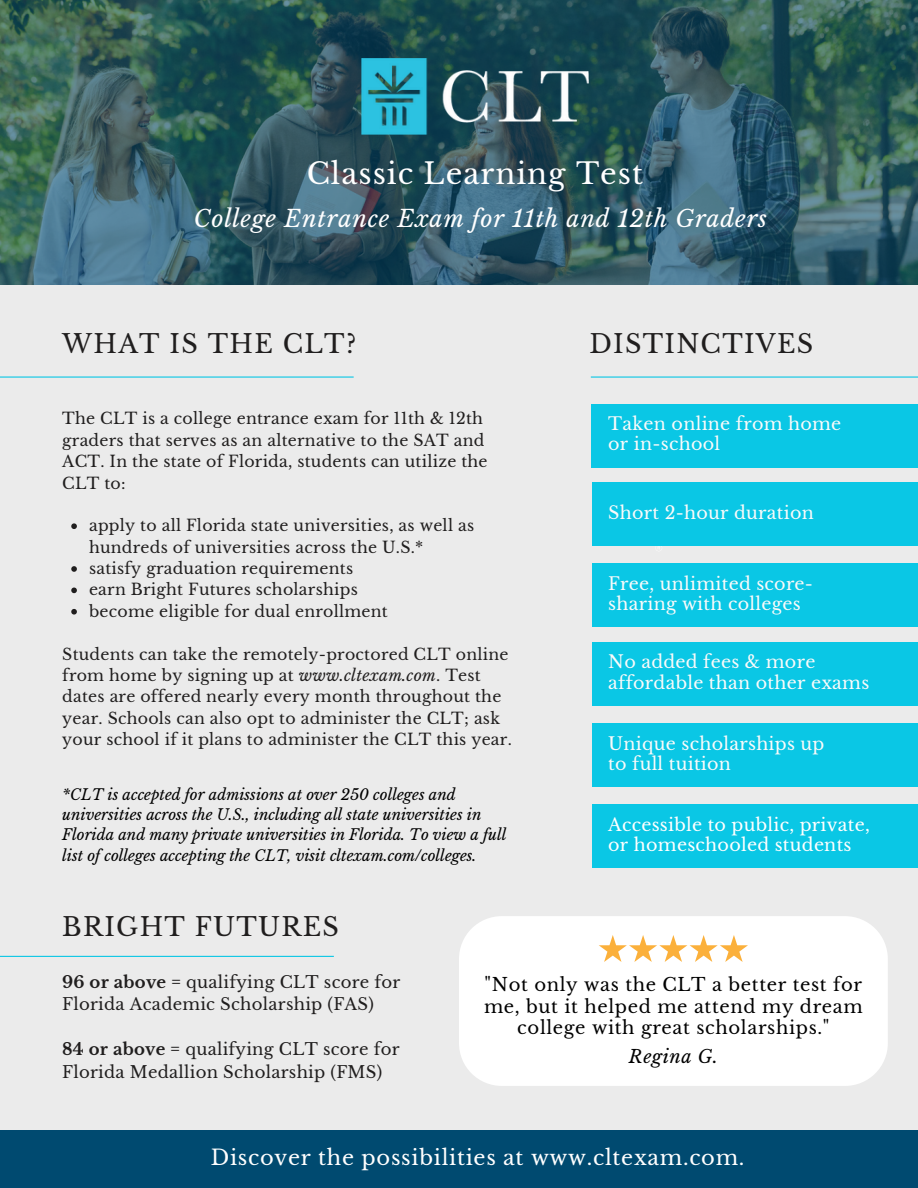
<style>
.page{position:relative;width:918px;height:1188px;background:#ebebeb}
.page>*{position:absolute;margin:0;border:0;box-sizing:border-box;transform-origin:0 0}
.t1{font:29.1px "Libre Baskerville";letter-spacing:.035em;color:#fff}
.t2{font:25.5px "Libre Baskerville";letter-spacing:.05em;color:#201e1e}
.t3{font:italic 23.25px "Libre Baskerville";letter-spacing:.035em;color:#fff}
.t4{font:21px "Libre Baskerville";letter-spacing:.035em;color:#fff}
.t5{font:18px/21.5px "Libre Baskerville";letter-spacing:.035em;color:#000;text-align:center}
.t6{font:italic 18px "Libre Baskerville";letter-spacing:.035em;color:#000}
.t7{font:17.55px/20.2px "Libre Baskerville";letter-spacing:.015em;color:#fafafa}
.t8{font:17.55px/20.2px "Libre Baskerville";letter-spacing:.015em;color:#fff}
.t9{font:16.5px/22.5px "Libre Baskerville";letter-spacing:.015em;color:#201e1e}
.t10{font:15.75px/21.3px "Libre Baskerville";letter-spacing:.015em;color:#201e1e}
.t11{font:italic 15px/20.2px "Libre Baskerville";color:#000}
.s1{font-style:italic}
.s2{font-weight:700}
</style>
<div class="page">
<div style="left:0;top:1130px;width:918px;height:58px;background:#004a70"></div>
<img style="left:0;top:0;width:918px;height:285px">
<img style="left:361px;top:59px;width:227px;height:75px">
<hr style="left:0;top:376px;width:354px;height:2px;background:#0ac7e5">
<div style="left:591px;top:404px;width:327px;height:63px;background:#0ac7e5"></div>
<hr style="left:591px;top:376px;width:327px;height:2px;background:#0ac7e5">
<svg style="left:71px;top:523px;width:6px;height:6px"></svg>
<svg style="left:71px;top:566px;width:6px;height:6px"></svg>
<svg style="left:71px;top:588px;width:6px;height:5px"></svg>
<svg style="left:71px;top:609px;width:6px;height:6px"></svg>
<div style="left:592px;top:643px;width:326px;height:63px;background:#0ac7e5"></div>
<div style="left:592px;top:483px;width:326px;height:63px;background:#0ac7e5"></div>
<div style="left:459px;top:916px;width:429px;height:170px;background:#fff"></div>
<svg style="left:599px;top:935px;width:149px;height:27px;background:#fde6c2"></svg>
<div style="left:592px;top:564px;width:326px;height:63px;background:#0ac7e5"></div>
<div style="left:592px;top:724px;width:326px;height:63px;background:#0ac7e5"></div>
<div style="left:592px;top:805px;width:326px;height:63px;background:#0ac7e5"></div>
<hr style="left:0;top:956px;width:334px;height:1px;background:#0ac7e5">
<p class="t1" style="left:307px;top:156px;width:338px">Classic Learning Test</p>
<p class="t3" style="left:194px;top:205px;width:575px">College Entrance Exam for 11th and 12th Graders</p>
<p class="t2" style="left:62px;top:328px;width:295px">WHAT IS THE CLT?</p>
<p class="t10" style="left:62px;top:408px;width:427px">The CLT is a college entrance exam for 11th &amp; 12th graders that serves as an alternative to the SAT and ACT. In the state of Florida, students can utilize the CLT to:</p>
<p class="t10" style="left:89px;top:515px;width:387px">apply to all Florida state universities, as well as hundreds of universities across the U.S.*</p>
<p class="t10" style="left:89px;top:558px;width:266px">satisfy graduation requirements</p>
<p class="t10" style="left:89px;top:579px;width:270px">earn Bright Futures scholarships</p>
<p class="t10" style="left:89px;top:601px;width:300px">become eligible for dual enrollment</p>
<p class="t10" style="left:62px;top:643px;width:451px">Students can take the remotely-proctored CLT online from home by signing up at <span class="s1">www.cltexam.com</span>. Test dates are offered nearly every month throughout the year. Schools can also opt to administer the CLT; ask your school if it plans to administer the CLT this year.</p>
<p class="t11" style="left:62px;top:784px;width:446px">*CLT is accepted for admissions at over 250 colleges and universities across the U.S., including all state universities in Florida and many private universities in Florida. To view a full list of colleges accepting the CLT, visit cltexam.com/colleges.</p>
<p class="t2" style="left:589px;top:328px;width:225px">DISTINCTIVES</p>
<p class="t7" style="left:608px;top:414px;width:235px">Taken online from home or in-school</p>
<p class="t7" style="left:608px;top:503px;width:207px">Short 2-hour duration</p>
<p class="t7" style="left:608px;top:573px;width:206px">Free, unlimited score&shy;sharing with colleges</p>
<p class="t7" style="left:608px;top:652px;width:263px">No added fees &amp; more affordable than other exams</p>
<p class="t7" style="left:608px;top:733px;width:218px">Unique scholarships up to full tuition</p>
<p class="t8" style="left:608px;top:814px;width:263px">Accessible to public, private, or homeschooled students</p>
<p class="t2" style="left:62px;top:911px;width:278px">BRIGHT FUTURES</p>
<p class="t9" style="left:62px;top:971px;width:340px"><span class="s2">96 or above =</span> qualifying CLT score for<br>Florida Academic Scholarship (FAS)</p>
<p class="t9" style="left:62px;top:1038px;width:339px"><span class="s2">84 or above =</span> qualifying CLT score for<br>Florida Medallion Scholarship (FMS)</p>
<p class="t5" style="left:484px;top:974px;width:380px">"Not only was the CLT a better test for me, but it helped me attend my dream college with great scholarships."</p>
<p class="t6" style="left:629px;top:1045px;width:90px">Regina G.</p>
<p class="t4" style="left:211px;top:1144px;width:535px">Discover the possibilities at www.cltexam.com.</p>
</div>
